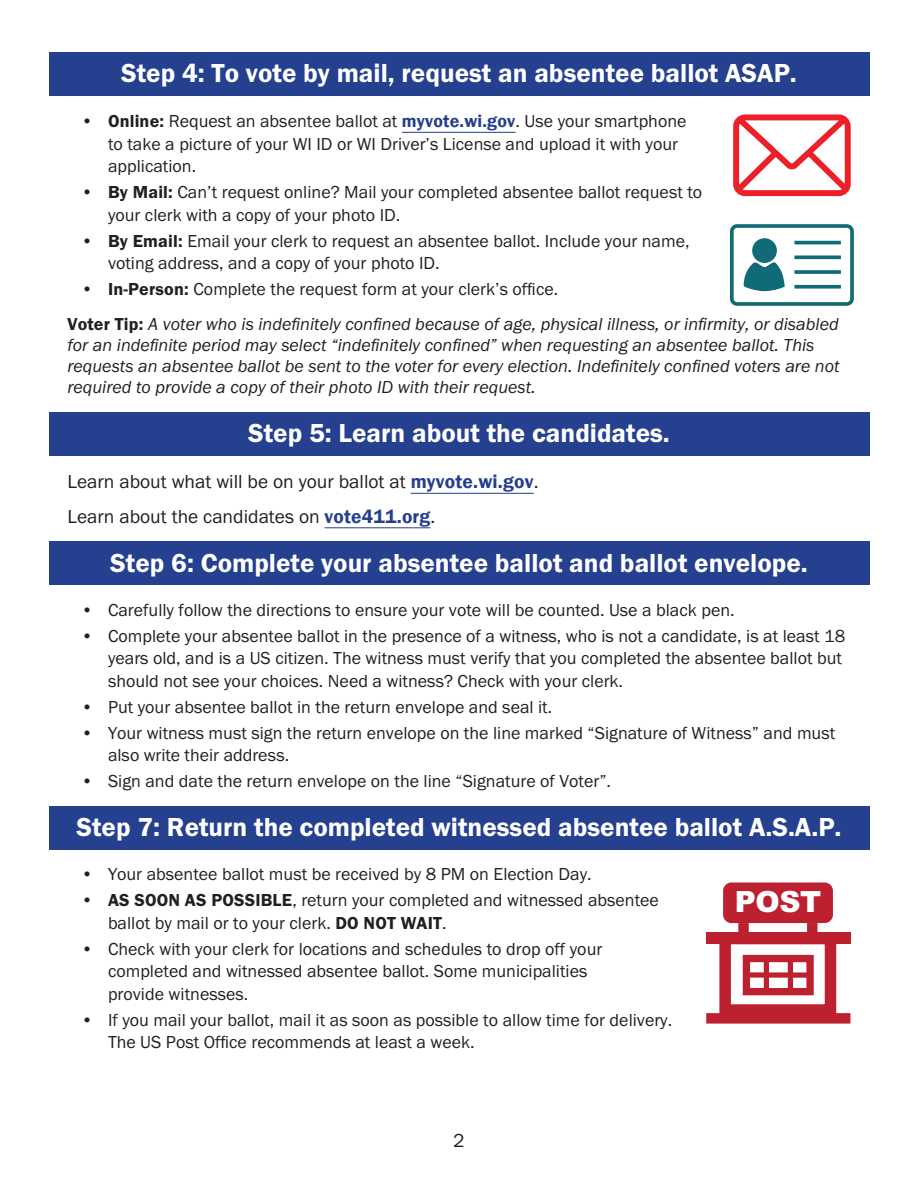
<style>
.page{position:relative;width:918px;height:1188px;background:#fff}
.page>*{position:absolute;margin:0;border:0;box-sizing:border-box;transform-origin:0 0}
.t1{font:900 29.25px "Arial";color:#fff}
.Heading_2{font:27px "Franklin Gothic URW Dem";color:#fff}
.t2{font:19.5px "Franklin Gothic URW Boo";color:#231f20}
.t3{font:18px/22.5px "Franklin Gothic URW Boo";color:#231f20}
.t4{font:18px/21px "Franklin Gothic URW Boo Ita";color:#231f20}
.s1{font-family:"Franklin Gothic URW Dem"}
.s2{font-family:"Franklin Gothic";font-weight:600;color:#253f8e}
</style>
<div class="page">
<div style="left:49px;top:412px;width:820px;height:43px;background:#24408f"></div>
<div style="left:49px;top:542px;width:820px;height:43px;background:#24408f"></div>
<div style="left:49px;top:806px;width:820px;height:43px;background:#24408f"></div>
<div style="left:723px;top:883px;width:110px;height:40px;background:#bd202f;border-radius:8px"></div>
<div style="left:719px;top:933px;width:117px;height:83px;border:11px solid #bd202f"></div>
<div style="left:706px;top:1013px;width:144px;height:11px;background:#bd202f"></div>
<svg style="left:742px;top:954px;width:72px;height:42px"></svg>
<div style="left:788px;top:959px;width:5px;height:33px;background:#bd202f"></div>
<div style="left:764px;top:959px;width:5px;height:33px;background:#bd202f"></div>
<div style="left:746px;top:972px;width:64px;height:6px;background:#bd202f"></div>
<div style="left:738px;top:923px;width:11px;height:14px;background:#bd202f"></div>
<div style="left:807px;top:923px;width:11px;height:16px;background:#bd202f"></div>
<div style="left:706px;top:932px;width:144px;height:12px;background:#bd202f"></div>
<hr style="left:411px;top:493px;width:123px;height:1px;background:#253f8e">
<hr style="left:325px;top:527px;width:106px;height:1px;background:#253f8e">
<div style="left:49px;top:52px;width:820px;height:43px;background:#24408f"></div>
<svg style="left:733px;top:114px;width:118px;height:82px"></svg>
<svg style="left:730px;top:224px;width:124px;height:82px"></svg>
<hr style="left:402px;top:132px;width:114px;height:1px;background:#253f8e">
<h2 class="Heading_2" style="left:121px;top:56px;width:677px">Step 4: To vote by mail, request an absentee ballot ASAP.</h2>
<p class="t3" style="left:108px;top:110px;width:580px;text-indent:-27px">• <span class="s1">Online:</span> Request an absentee ballot at <span class="s2">myvote.wi.gov</span>. Use your smartphone to take a picture of your WI ID or WI Driver’s License and upload it with your application.</p>
<p class="t3" style="left:108px;top:181px;width:596px;text-indent:-27px">• <span class="s1">By Mail:</span> Can’t request online? Mail your completed absentee ballot request to your clerk with a copy of your photo ID.</p>
<p class="t3" style="left:108px;top:229px;width:583px;text-indent:-27px">• <span class="s1">By Email:</span> Email your clerk to request an absentee ballot. Include your name, voting address, and a copy of your photo ID.</p>
<p class="t3" style="left:81px;top:278px;width:479px">• <span class="s1">In-Person:</span> Complete the request form at your clerk’s office.</p>
<p class="t4" style="left:68px;top:313px;width:774px"><span class="s1">Voter Tip:</span> A voter who is indefinitely confined because of age, physical illness, or infirmity, or disabled for an indefinite period may select “indefinitely confined” when requesting an absentee ballot. This requests an absentee ballot be sent to the voter for every election. Indefinitely confined voters are not required to provide a copy of their photo ID with their request.</p>
<h2 class="Heading_2" style="left:248px;top:416px;width:423px">Step 5: Learn about the candidates.</h2>
<p class="t2" style="left:68px;top:469px;width:473px">Learn about what will be on your ballot at <span class="s2">myvote.wi.gov</span>.</p>
<p class="t2" style="left:68px;top:504px;width:369px">Learn about the candidates on <span class="s2">vote411.org</span>.</p>
<h2 class="Heading_2" style="left:110px;top:546px;width:699px">Step 6: Complete your absentee ballot and ballot envelope.</h2>
<p class="t3" style="left:81px;top:598px;width:655px">• Carefully follow the directions to ensure your vote will be counted. Use a black pen.</p>
<p class="t3" style="left:108px;top:624px;width:739px;text-indent:-27px">• Complete your absentee ballot in the presence of a witness, who is not a candidate, is at least 18 years old, and is a US citizen. The witness must verify that you completed the absentee ballot but should not see your choices. Need a witness? Check with your clerk.</p>
<p class="t3" style="left:81px;top:695px;width:473px">• Put your absentee ballot in the return envelope and seal it.</p>
<p class="t3" style="left:108px;top:721px;width:729px;text-indent:-27px">• Your witness must sign the return envelope on the line marked “Signature of Witness” and must also write their address.</p>
<p class="t3" style="left:81px;top:770px;width:532px">• Sign and date the return envelope on the line “Signature of Voter”.</p>
<h2 class="Heading_2" style="left:76px;top:811px;width:767px">Step 7: Return the completed witnessed absentee ballot A.S.A.P.</h2>
<p class="t3" style="left:81px;top:862px;width:512px">• Your absentee ballot must be received by 8 PM on Election Day.</p>
<p class="t3" style="left:108px;top:889px;width:552px;text-indent:-27px">• <span class="s1">AS SOON AS POSSIBLE</span>, return your completed and witnessed absentee ballot by mail or to your clerk. <span class="s1">DO NOT WAIT</span>.</p>
<p class="t3" style="left:108px;top:937px;width:496px;text-indent:-27px">• Check with your clerk for locations and schedules to drop off your completed and witnessed absentee ballot. Some municipalities provide witnesses.</p>
<p class="t3" style="left:108px;top:1008px;width:566px;text-indent:-27px">• If you mail your ballot, mail it as soon as possible to allow time for delivery.<br>The US Post Office recommends at least a week.</p>
<p class="t2" style="left:453px;top:1128px;width:13px">2</p>
<p class="t1" style="left:735px;top:880px;width:88px">POST</p>
</div>
